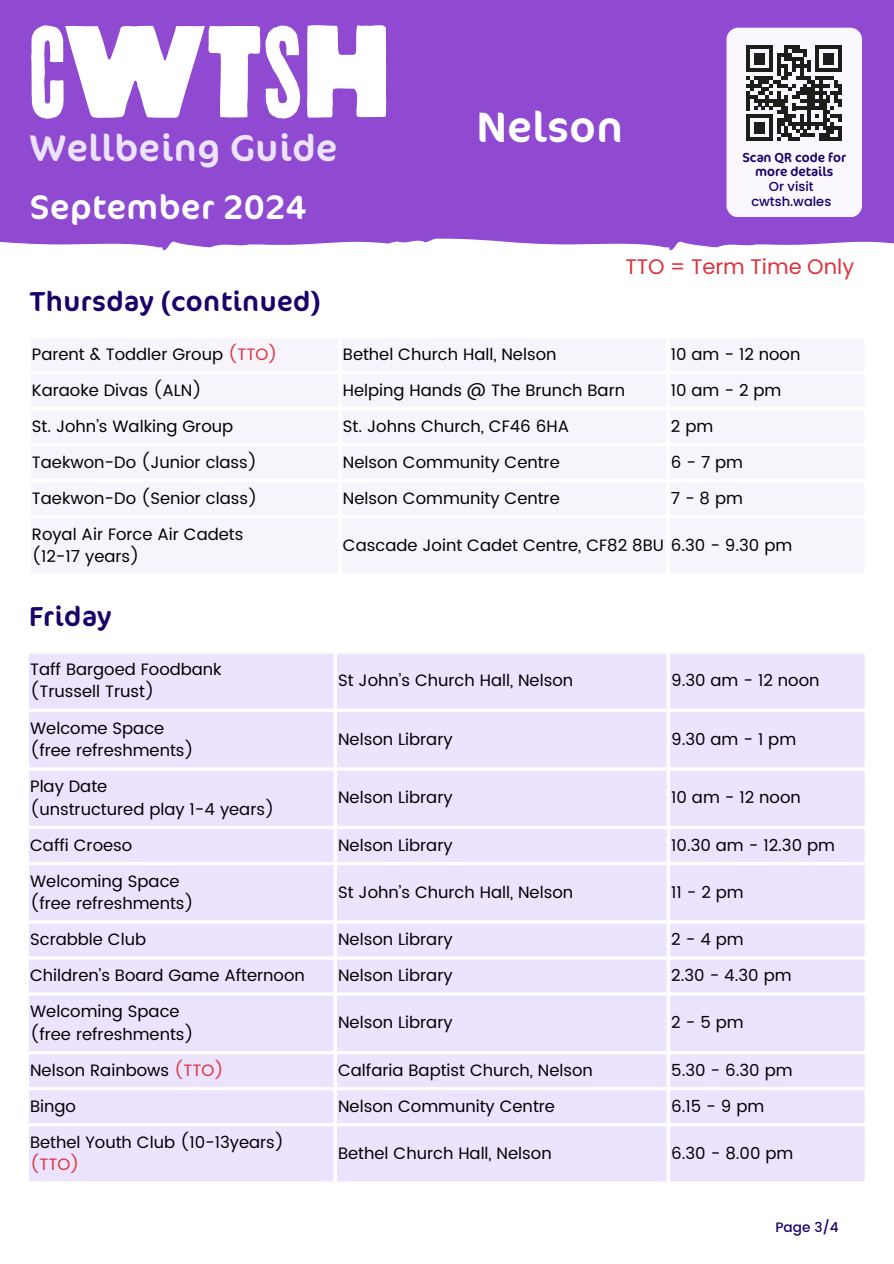
<style>
.page{position:relative;width:894px;height:1264px;background:#fff}
.page>*{position:absolute;margin:0;border:0;box-sizing:border-box;transform-origin:0 0}
.t1{font:43.65px "Cocon Pro";letter-spacing:.015em;color:#fff}
.t2{font:37.95px "Cocon Pro";letter-spacing:.015em;color:#ece3ff}
.t3{font:34.65px "Cocon Pro";letter-spacing:.015em;color:#fff}
.t4{font:28.05px "Cocon Pro";letter-spacing:.015em;color:#1a0069}
.t5{font:22.65px "Cocon Pro";letter-spacing:.015em;color:#fff}
.t6{font:21px "Poppins";color:#de323c}
.t7{font:16.5px/22.5px "Poppins";color:#000}
.t8{font:500 13.65px "Poppins";color:#1a0069}
.t9{font:13.2px/14.2px "Cocon";color:#190068;text-align:center}
.t10{font:500 13.05px/15.1px "Poppins";color:#190068;text-align:center}
.s1{color:#de323c}
</style>
<div class="page">
<svg style="left:29px;top:653px;width:835px;height:528px;background:#ede5ff"></svg>
<div style="left:31px;top:339px;width:833px;height:234px;background:#f8f4fc"></div>
<div style="left:0;top:0;width:893px;height:298px;background:#8f4ad1"></div>
<svg style="left:0;top:238px;width:893px;height:60px;background:#f4edfa"></svg>
<div style="left:726px;top:28px;width:135px;height:189px;background:#fbf7ff;border-radius:12px"></div>
<svg style="left:746px;top:45px;width:96px;height:96px"></svg>
<svg style="left:31px;top:25px;width:269px;height:93px"></svg>
<svg style="left:307px;top:25px;width:80px;height:93px"></svg>
<p class="t2" style="left:30px;top:121px;width:309px">Wellbeing Guide</p>
<p class="t5" style="left:281px;top:138px;width:88px">Fochriw</p>
<p class="t3" style="left:30px;top:182px;width:278px">September 2024</p>
<p class="t4" style="left:30px;top:280px;width:292px">Thursday (continued)</p>
<p class="t1" style="left:476px;top:96px;width:147px">Nelson</p>
<p class="t9" style="left:751px;top:147px;width:105px">Scan QR code for more details</p>
<p class="t10" style="left:751px;top:179px;width:81px">Or visit cwtsh.wales</p>
<p class="t9" style="left:742px;top:151px;width:105px">Scan QR code for</p>
<p class="t9" style="left:754px;top:165px;width:80px">more details</p>
<p class="t10" style="left:760px;top:175px;width:81px">Or visit cwtsh.wales</p>
<p class="t6" style="left:625px;top:252px;width:230px">TTO = Term Time Only</p>
<p class="t7" style="left:32px;top:343px;width:247px">Parent &amp; Toddler Group <span class="s1">(TTO)</span></p>
<p class="t7" style="left:343px;top:343px;width:215px">Bethel Church Hall, Nelson</p>
<p class="t7" style="left:670px;top:343px;width:131px">10 am - 12 noon</p>
<p class="t7" style="left:32px;top:379px;width:171px">Karaoke Divas (ALN)</p>
<p class="t7" style="left:343px;top:379px;width:284px">Helping Hands @ The Brunch Barn</p>
<p class="t7" style="left:670px;top:379px;width:112px">10am-2pm</p>
<p class="t7" style="left:32px;top:415px;width:203px">St. John’s Walking Group</p>
<p class="t7" style="left:343px;top:415px;width:228px">St. Johns Church, CF46 6HA</p>
<p class="t7" style="left:670px;top:415px;width:44px">2 pm</p>
<p class="t7" style="left:32px;top:451px;width:227px">Taekwon-Do (Junior class)</p>
<p class="t7" style="left:343px;top:451px;width:218px">Nelson Community Centre</p>
<p class="t7" style="left:670px;top:451px;width:74px">6-7pm</p>
<p class="t7" style="left:32px;top:487px;width:227px">Taekwon-Do (Senior class)</p>
<p class="t7" style="left:343px;top:487px;width:218px">Nelson Community Centre</p>
<p class="t7" style="left:670px;top:487px;width:74px">7-8pm</p>
<p class="t7" style="left:32px;top:523px;width:213px">Royal Air Force Air Cadets</p>
<p class="t7" style="left:32px;top:545px;width:109px">(12-17 years)</p>
<p class="t7" style="left:343px;top:534px;width:450px">Cascade Joint Cadet Centre, CF82 8BU 6.30 - 9.30 pm</p>
<p class="t4" style="left:29px;top:596px;width:84px">Friday</p>
<p class="t7" style="left:30px;top:658px;width:193px">Taff Bargoed Foodbank</p>
<h1 class="t7" style="left:30px;top:680px;width:126px">(Trussell Trust)</h1>
<h4 class="t7" style="left:338px;top:669px;width:236px">St John’s Church Hall, Nelson</h4>
<p class="t7" style="left:671px;top:669px;width:150px">9.30 am - 12 noon</p>
<p class="t7" style="left:30px;top:716px;width:136px">Welcome Space</p>
<p class="t7" style="left:30px;top:739px;width:165px">(free refreshments)</p>
<p class="t7" style="left:338px;top:727px;width:116px">Nelson Library</p>
<p class="t7" style="left:671px;top:727px;width:126px">9.30 am - 1 pm</p>
<p class="t7" style="left:30px;top:775px;width:79px">Play Date</p>
<p class="t7" style="left:30px;top:797px;width:246px">(unstructured play 1-4 years)</p>
<p class="t7" style="left:338px;top:786px;width:116px">Nelson Library</p>
<p class="t7" style="left:671px;top:786px;width:131px">10 am - 12 noon</p>
<h1 class="t7" style="left:30px;top:833px;width:104px">Caffi Croeso</h1>
<h2 class="t7" style="left:338px;top:833px;width:116px">Nelson Library</h2>
<h2 class="t7" style="left:671px;top:833px;width:165px">10.30 am - 12.30 pm</h2>
<h4 class="t7" style="left:30px;top:869px;width:151px">Welcoming Space</h4>
<h3 class="t7" style="left:30px;top:892px;width:165px">(free refreshments)</h3>
<p class="t7" style="left:338px;top:880px;width:236px">St John’s Church Hall, Nelson</p>
<p class="t7" style="left:671px;top:880px;width:74px">11-2pm</p>
<p class="t7" style="left:30px;top:928px;width:117px">Scrabble Club</p>
<p class="t7" style="left:338px;top:928px;width:116px">Nelson Library</p>
<p class="t7" style="left:671px;top:928px;width:74px">2-4pm</p>
<p class="t7" style="left:30px;top:964px;width:276px">Children’s Board Game Afternoon</p>
<p class="t7" style="left:338px;top:964px;width:116px">Nelson Library</p>
<p class="t7" style="left:671px;top:964px;width:122px">2.30 - 4.30 pm</p>
<p class="t7" style="left:30px;top:1000px;width:151px">Welcoming Space</p>
<p class="t7" style="left:30px;top:1022px;width:165px">(free refreshments)</p>
<p class="t7" style="left:338px;top:1011px;width:116px">Nelson Library</p>
<p class="t7" style="left:671px;top:1011px;width:74px">2-5pm</p>
<p class="t7" style="left:30px;top:1058px;width:195px">Nelson Rainbows <span class="s1">(TTO)</span></p>
<p class="t7" style="left:338px;top:1058px;width:256px">Calfaria Baptist Church, Nelson</p>
<p class="t7" style="left:671px;top:1058px;width:123px">5.30 - 6.30 pm</p>
<p class="t7" style="left:30px;top:1094px;width:47px">Bingo</p>
<p class="t7" style="left:338px;top:1094px;width:218px">Nelson Community Centre</p>
<p class="t7" style="left:671px;top:1094px;width:94px">6.15 - 9 pm</p>
<p class="t7" style="left:30px;top:1130px;width:255px">Bethel Youth Club (10-13years) <span class="s1">(TTO)</span></p>
<h3 class="t7" style="left:338px;top:1141px;width:215px">Bethel Church Hall, Nelson</h3>
<p class="t7" style="left:671px;top:1141px;width:124px">6.30 - 8.00 pm</p>
<p class="t8" style="left:775px;top:1219px;width:65px">Page 3/4</p>
</div>
